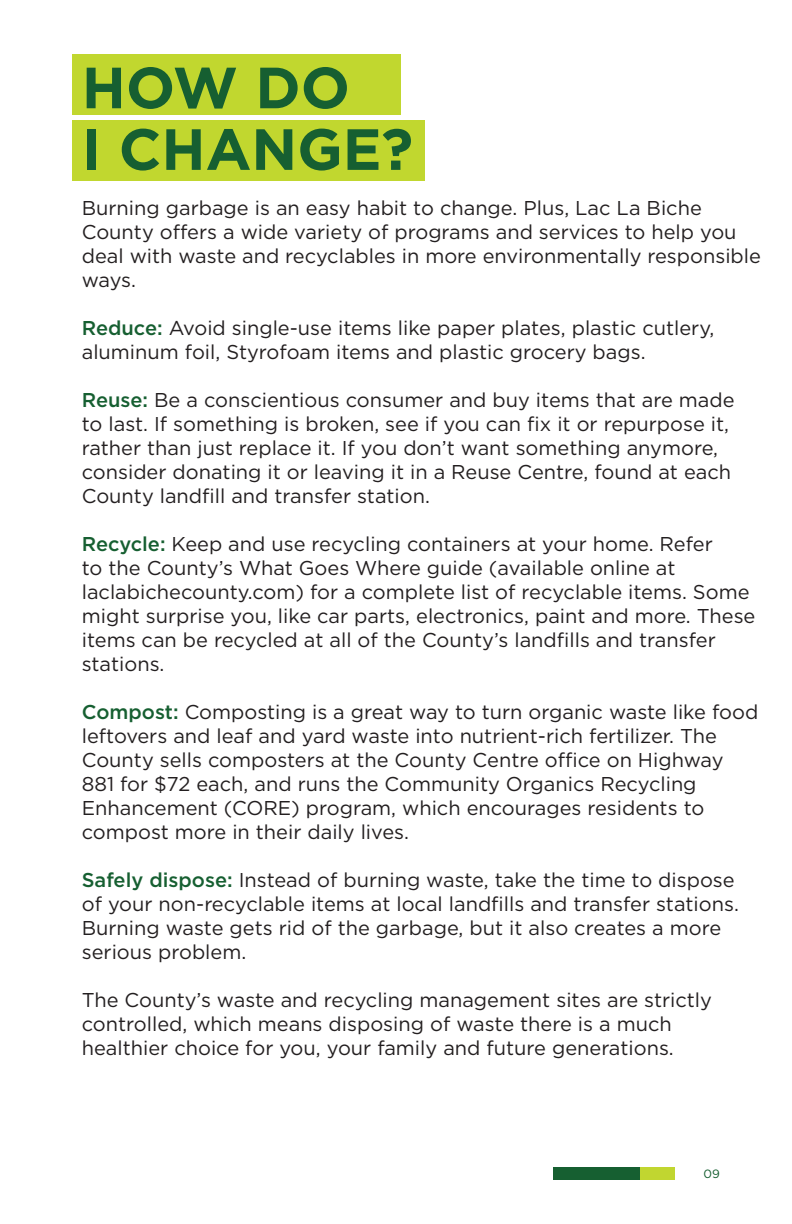
<style>
.page{position:relative;width:792px;height:1224px;background:#fff}
.page>*{position:absolute;margin:0;border:0;box-sizing:border-box;transform-origin:0 0}
.t1{font:700 58px "Gotham";color:#165f31}
.t2{font:20px/24px "Gotham";color:#231f20}
.t3{font:12px "Gotham";color:#165f31}
.s1{font-weight:500;color:#165f31}
</style>
<div class="page">
<div style="left:640px;top:1167px;width:34px;height:12px;background:#c1d630"></div>
<div style="left:553px;top:1167px;width:87px;height:12px;background:#165f31"></div>
<div style="left:72px;top:54px;width:329px;height:60px;background:#c1d72f"></div>
<div style="left:72px;top:120px;width:353px;height:60px;background:#c1d72f"></div>
<p class="t1" style="left:82px;top:49px;width:270px">HOW DO</p>
<p class="t1" style="left:82px;top:111px;width:333px">I CHANGE?</p>
<p class="t2" style="left:82px;top:196px;width:681px">Burning garbage is an easy habit to change. Plus, Lac La Biche County offers a wide variety of programs and services to help you deal with waste and recyclables in more environmentally responsible ways.</p>
<p class="t2" style="left:82px;top:316px;width:634px"><span class="s1">Reduce:</span> Avoid single-use items like paper plates, plastic cutlery, aluminum foil, Styrofoam items and plastic grocery bags.</p>
<p class="t2" style="left:82px;top:388px;width:654px"><span class="s1">Reuse:</span> Be a conscientious consumer and buy items that are made to last. If something is broken, see if you can fix it or repurpose it, rather than just replace it. If you don’t want something anymore, consider donating it or leaving it in a Reuse Centre, found at each County landfill and transfer station.</p>
<p class="t2" style="left:82px;top:532px;width:675px"><span class="s1">Recycle:</span> Keep and use recycling containers at your home. Refer<br>to the County’s What Goes Where guide (available online at laclabichecounty.com) for a complete list of recyclable items. Some might surprise you, like car parts, electronics, paint and more. These items can be recycled at all of the County’s landfills and transfer stations.</p>
<p class="t2" style="left:82px;top:700px;width:678px"><span class="s1">Compost:</span> Composting is a great way to turn organic waste like food leftovers and leaf and yard waste into nutrient-rich fertilizer. The County sells composters at the County Centre office on Highway 881 for $72 each, and runs the Community Organics Recycling Enhancement (CORE) program, which encourages residents to compost more in their daily lives.</p>
<p class="t2" style="left:82px;top:868px;width:659px"><span class="s1">Safely dispose:</span> Instead of burning waste, take the time to dispose of your non-recyclable items at local landfills and transfer stations.<br>Burning waste gets rid of the garbage, but it also creates a more serious problem.</p>
<p class="t2" style="left:82px;top:988px;width:632px">The County’s waste and recycling management sites are strictly controlled, which means disposing of waste there is a much healthier choice for you, your family and future generations.</p>
<p class="t3" style="left:704px;top:1166px;width:18px">09</p>
</div>
